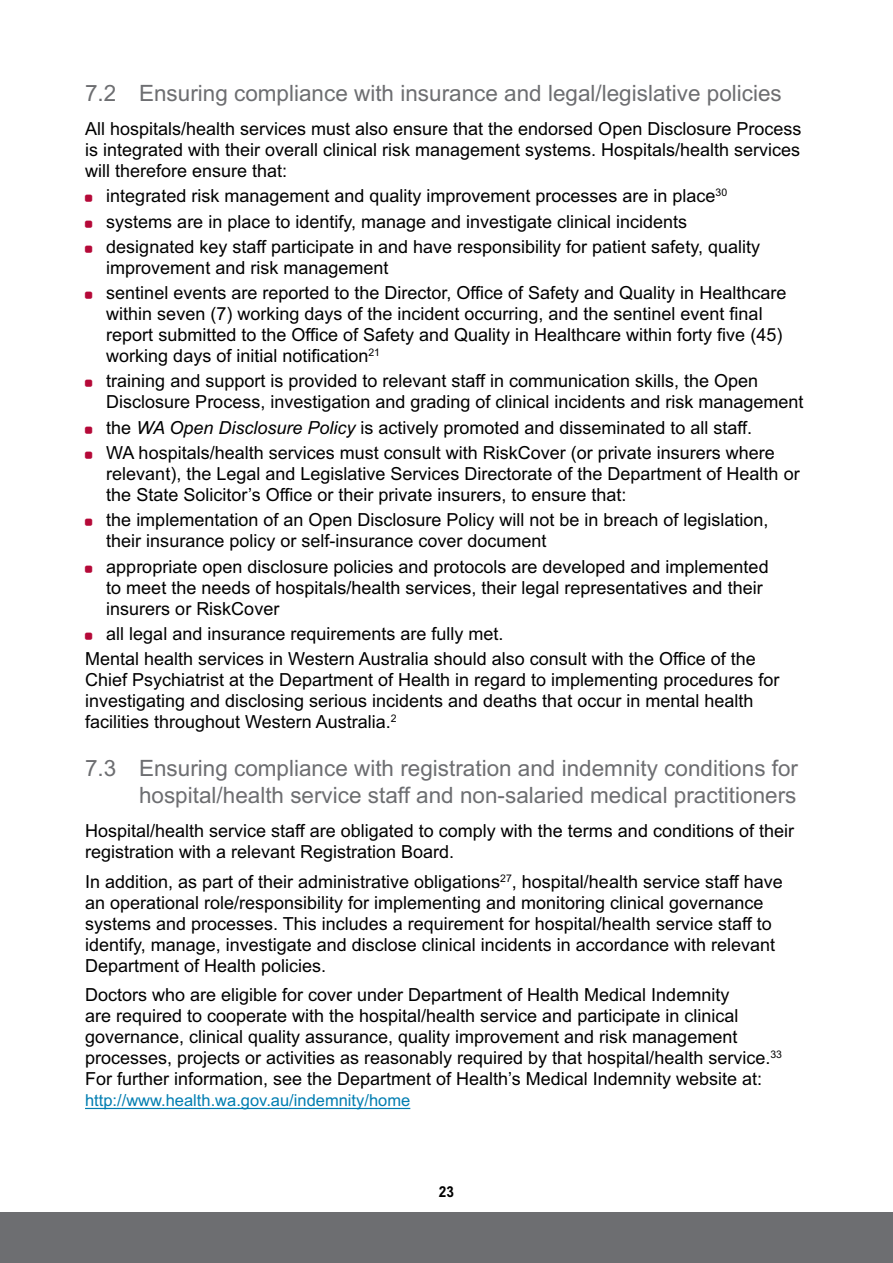
<style>
.page{position:relative;width:893px;height:1263px;background:#fff}
.page>*{position:absolute;margin:0;border:0;box-sizing:border-box;transform-origin:0 0}
.t1{font:22.5px/27px "Arial";color:#6d6e71;text-align:right}
.t2{font:18px/21px "Arial";color:#000}
.t3{font:16.5px "Arial";color:#007db1}
.t4{font:700 condensed 15px "Arial MT Std";color:#000}
.s1{font-style:italic}
</style>
<div class="page">
<div style="left:0;top:1212px;width:893px;height:51px;background:#6d6e71"></div>
<hr style="left:85px;top:1108px;width:325px;height:1px;background:#007db1">
<p class="t1" style="left:85px;top:80px;width:698px">7.2 Ensuring compliance with insurance and legal/legislative policies</p>
<p class="t2" style="left:85px;top:118px;width:718px;text-align:justify">All hospitals/health services must also ensure that the endorsed Open Disclosure Process is integrated with their overall clinical risk management systems. Hospitals/health services will therefore ensure that:</p>
<p class="t2" style="left:106px;top:184px;width:655px;line-height:25.2px">integrated risk management and quality improvement processes are in place<sup>30 </sup>systems are in place to identify, manage and investigate clinical incidents designated key staff participate in and have responsibility for patient safety, quality</p>
<p class="t2" style="left:106px;top:255px;width:682px;line-height:25.2px">improvement and risk management<br>sentinel events are reported to the Director, Office of Safety and Quality in Healthcare</p>
<p class="t2" style="left:106px;top:303px;width:677px">within seven (7) working days of the incident occurring, and the sentinel event final report submitted to the Office of Safety and Quality in Healthcare within forty five (45) working days of initial notification<sup>21</sup></p>
<p class="t2" style="left:106px;top:371px;width:699px">training and support is provided to relevant staff in communication skills, the Open<br>Disclosure Process, investigation and grading of clinical incidents and risk management</p>
<p class="t2" style="left:106px;top:415px;width:670px;line-height:25.2px">the <span class="s1">WA Open Disclosure Policy</span> is actively promoted and disseminated to all staff.<br>WA hospitals/health services must consult with RiskCover (or private insurers where</p>
<p class="t2" style="left:106px;top:463px;width:695px">relevant), the Legal and Legislative Services Directorate of the Department of Health or the State Solicitor’s Office or their private insurers, to ensure that:</p>
<p class="t2" style="left:106px;top:509px;width:664px">the implementation of an Open Disclosure Policy will not be in breach of legislation, their insurance policy or self-insurance cover document</p>
<p class="t2" style="left:106px;top:556px;width:664px">appropriate open disclosure policies and protocols are developed and implemented to meet the needs of hospitals/health services, their legal representatives and their insurers or RiskCover</p>
<p class="t2" style="left:85px;top:621px;width:672px;line-height:25.2px;text-indent:21px">all legal and insurance requirements are fully met.<br>Mental health services in Western Australia should also consult with the Office of the</p>
<p class="t2" style="left:85px;top:669px;width:696px">Chief Psychiatrist at the Department of Health in regard to implementing procedures for investigating and disclosing serious incidents and deaths that occur in mental health facilities throughout Western Australia.<sup>2</sup></p>
<p class="t1" style="left:85px;top:755px;width:715px">7.3 Ensuring compliance with registration and indemnity conditions for hospital/health service staff and non-salaried medical practitioners</p>
<p class="t2" style="left:85px;top:820px;width:710px">Hospital/health service staff are obligated to comply with the terms and conditions of their registration with a relevant Registration Board.</p>
<p class="t2" style="left:85px;top:871px;width:699px">In addition, as part of their administrative obligations<sup>27</sup>, hospital/health service staff have an operational role/responsibility for implementing and monitoring clinical governance systems and processes. This includes a requirement for hospital/health service staff to identify, manage, investigate and disclose clinical incidents in accordance with relevant Department of Health policies.</p>
<p class="t2" style="left:85px;top:984px;width:698px">Doctors who are eligible for cover under Department of Health Medical Indemnity<br>are required to cooperate with the hospital/health service and participate in clinical governance, clinical quality assurance, quality improvement and risk management processes, projects or activities as reasonably required by that hospital/health service.<sup>33<br></sup>For further information, see the Department of Health’s Medical Indemnity website at:</p>
<p class="t3" style="left:85px;top:1091px;width:327px">http://www.health.wa.gov.au/indemnity/home</p>
<p class="t4" style="left:439px;top:1183px;width:16px">23</p>
</div>
